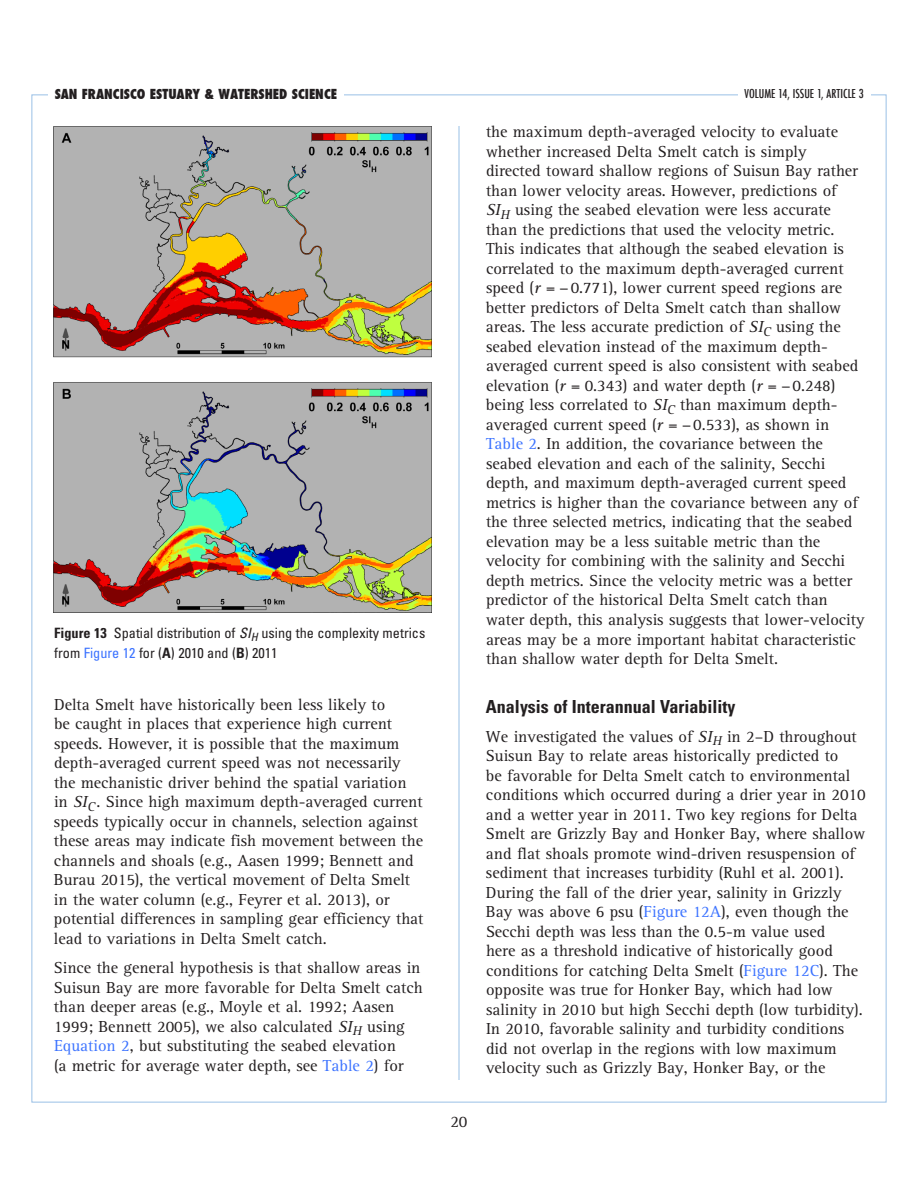
<style>
.page{position:relative;width:918px;height:1188px;background:#fff}
.page>*{position:absolute;margin:0;border:0;box-sizing:border-box;transform-origin:0 0}
.t1{font:700 condensed 18px "Univers";color:#231f20}
.t2{font:16.5px/19.5px "Rotis Serif";color:#231f20}
.t3{font:condensed 14.25px/19.5px "Univers";color:#231f20}
.t4{font:800 condensed 13.5px "Futura";color:#231f20}
.t5{font:500 condensed 12px "Futura";color:#231f20}
.s1{font-weight:700}
.s2{font-style:italic}
.s3{color:#3c73ff}
</style>
<div class="page">
<hr style="left:459px;top:126px;width:1px;height:954px;background:#99c0e6">
<img style="left:53px;top:126px;width:378px;height:487px">
<p class="t4" style="left:55px;top:84px;width:284px">SAN FRANCISCO ESTUARY &amp; WATERSHED SCIENCE</p>
<p class="t3" style="left:54px;top:623px;width:373px"><span class="s1">Figure 13</span> Spatial distribution of <span class="s2">SI</span><sub>H</sub> using the complexity metrics from <span class="s3">Figure 12</span> for (<span class="s1">A</span>) 2010 and (<span class="s1">B</span>) 2011</p>
<p class="t2" style="left:54px;top:695px;width:371px">Delta Smelt have historically been less likely to<br>be caught in places that experience high current speeds. However, it is possible that the maximum depth-averaged current speed was not necessarily the mechanistic driver behind the spatial variation in <span class="s2">SI</span><sub>C</sub>. Since high maximum depth-averaged current speeds typically occur in channels, selection against these areas may indicate fish movement between the channels and shoals (e.g., Aasen 1999; Bennett and Burau 2015), the vertical movement of Delta Smelt in the water column (e.g., Feyrer et al. 2013), or potential differences in sampling gear efficiency that lead to variations in Delta Smelt catch.</p>
<p class="t2" style="left:54px;top:958px;width:370px">Since the general hypothesis is that shallow areas in Suisun Bay are more favorable for Delta Smelt catch than deeper areas (e.g., Moyle et al. 1992; Aasen 1999; Bennett 2005), we also calculated <span class="s2">SI</span><sub>H</sub> using <span class="s3">Equation 2</span>, but substituting the seabed elevation<br>(a metric for average water depth, see <span class="s3">Table 2</span>) for</p>
<p class="t2" style="left:450px;top:1113px;width:19px">20</p>
<p class="t5" style="left:745px;top:86px;width:121px">VOLUME 14, ISSUE 1, ARTICLE 3</p>
<p class="t2" style="left:486px;top:123px;width:374px">the maximum depth-averaged velocity to evaluate whether increased Delta Smelt catch is simply directed toward shallow regions of Suisun Bay rather than lower velocity areas. However, predictions of <span class="s2">SI</span><sub>H</sub> using the seabed elevation were less accurate than the predictions that used the velocity metric.<br>This indicates that although the seabed elevation is correlated to the maximum depth-averaged current speed (<span class="s2">r</span></p>
<p class="t2" style="left:486px;top:279px;width:374px;text-indent:85px">0.771), lower current speed regions are better predictors of Delta Smelt catch than shallow areas. The less accurate prediction of <span class="s2">SI</span><sub>C</sub> using the seabed elevation instead of the maximum depth&shy;averaged current speed is also consistent with seabed elevation (<span class="s2">r</span> 0.343) and water depth (<span class="s2">r</span></p>
<p class="t2" style="left:486px;top:376px;width:353px;text-indent:307px">0.248) being less correlated to <span class="s2">SI</span><sub>C</sub> than maximum depth&shy;averaged current speed (<span class="s2">r</span></p>
<p class="t2" style="left:486px;top:415px;width:380px;text-indent:207px">0.533), as shown in <span class="s3">Table 2</span>. In addition, the covariance between the seabed elevation and each of the salinity, Secchi depth, and maximum depth-averaged current speed metrics is higher than the covariance between any of the three selected metrics, indicating that the seabed elevation may be a less suitable metric than the velocity for combining with the salinity and Secchi depth metrics. Since the velocity metric was a better predictor of the historical Delta Smelt catch than water depth, this analysis suggests that lower-velocity areas may be a more important habitat characteristic than shallow water depth for Delta Smelt.</p>
<p class="t1" style="left:486px;top:695px;width:251px">Analysis of Interannual Variability</p>
<p class="t2" style="left:486px;top:727px;width:381px">We investigated the values of <span class="s2">SI</span><sub>H</sub> in 2–D throughout Suisun Bay to relate areas historically predicted to<br>be favorable for Delta Smelt catch to environmental conditions which occurred during a drier year in 2010 and a wetter year in 2011. Two key regions for Delta Smelt are Grizzly Bay and Honker Bay, where shallow and flat shoals promote wind-driven resuspension of sediment that increases turbidity (Ruhl et al. 2001).<br>During the fall of the drier year, salinity in Grizzly Bay was above 6 psu (<span class="s3">Figure 12A</span>), even though the Secchi depth was less than the 0.5-m value used<br>here as a threshold indicative of historically good conditions for catching Delta Smelt (<span class="s3">Figure 12C</span>). The opposite was true for Honker Bay, which had low salinity in 2010 but high Secchi depth (low turbidity).<br>In 2010, favorable salinity and turbidity conditions did not overlap in the regions with low maximum velocity such as Grizzly Bay, Honker Bay, or the</p>
</div>
